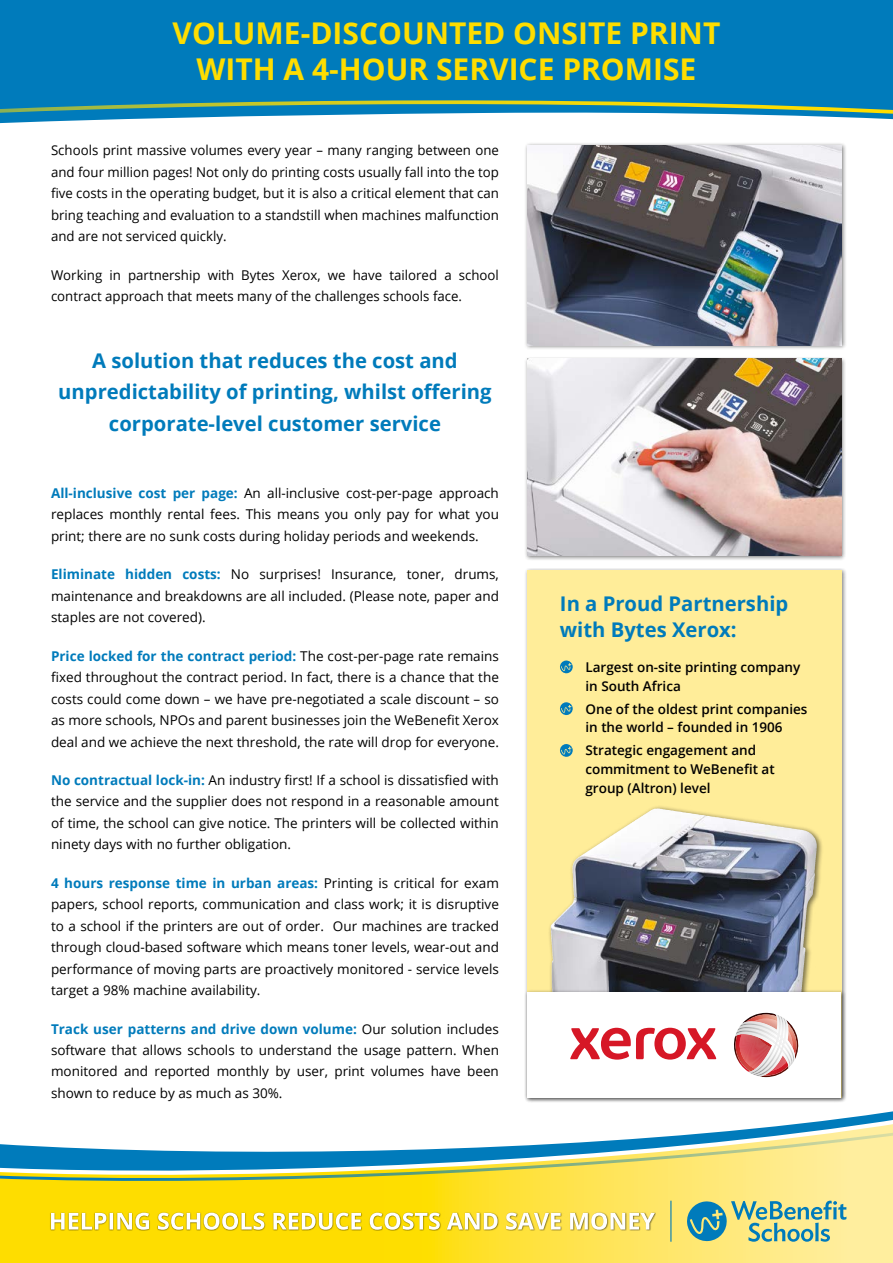
<style>
.page{position:relative;width:893px;height:1263px;background:#fff}
.page>*{position:absolute;margin:0;border:0;box-sizing:border-box;transform-origin:0 0}
.t1{font:700 30px/36px "Open Sans";color:#fedd00;text-align:center}
.t2{font:700 20.25px/31.5px "Open Sans";color:#007bbb;text-align:center}
.t3{font:13.5px/21.5px "Open Sans";color:#000;text-align:justify}
.t4{font:600 13.5px/18.8px "Open Sans";color:#000}
.s1{font-weight:700;color:#007bbb}
</style>
<div class="page">
<div style="left:524px;top:568px;width:323px;height:534px;background:#000;opacity:.5"></div>
<div style="left:527px;top:570px;width:315px;height:528px;background:#ffed99"></div>
<div style="left:524px;top:142px;width:323px;height:419px;background:#000;opacity:.5"></div>
<img style="left:527px;top:359px;width:314px;height:197px">
<img style="left:527px;top:147px;width:315px;height:198px">
<svg style="left:0;top:1209px;width:893px;height:54px;background:#fee130"></svg>
<svg style="left:0;top:1177px;width:893px;height:32px;background:#f6de34"></svg>
<svg style="left:0;top:1098px;width:893px;height:79px"></svg>
<div style="left:0;top:0;width:893px;height:82px;background:#007bbb"></div>
<svg style="left:0;top:82px;width:893px;height:65px"></svg>
<div style="left:50px;top:1211px;width:606px;height:20px;background:#000;opacity:.55"></div>
<svg style="left:51px;top:1213px;width:604px;height:17px"></svg>
<svg style="left:686px;top:1200px;width:160px;height:42px;background:#a0c19a"></svg>
<hr style="left:670px;top:1201px;width:1px;height:41px;background:#007bbb">
<svg style="left:560px;top:660px;width:13px;height:14px"></svg>
<svg style="left:560px;top:702px;width:13px;height:13px"></svg>
<svg style="left:560px;top:744px;width:13px;height:13px"></svg>
<div style="left:547px;top:805px;width:276px;height:202px;background:#000;opacity:.55"></div>
<img style="left:590px;top:809px;width:67px;height:41px">
<div style="left:524px;top:989px;width:322px;height:114px;background:#000;opacity:.5"></div>
<div style="left:527px;top:992px;width:314px;height:106px;background:#fff"></div>
<svg style="left:734px;top:1013px;width:65px;height:64px"></svg>
<svg style="left:570px;top:1028px;width:146px;height:32px"></svg>
<h1 class="t1" style="left:173px;top:14px;width:549px">VOLUME-DISCOUNTED ONSITE PRINT<br>WITH A 4-HOUR SERVICE PROMISE</h1>
<p class="t3" style="left:51px;top:139px;width:449px">Schools print massive volumes every year – many ranging between one and four million pages! Not only do printing costs usually fall into the top five costs in the operating budget, but it is also a critical element that can bring teaching and evaluation to a standstill when machines malfunction and are not serviced quickly.</p>
<p class="t3" style="left:51px;top:264px;width:449px">Working in partnership with Bytes Xerox, we have tailored a school contract approach that meets many of the challenges schools face.</p>
<h2 class="t2" style="left:58px;top:344px;width:435px">A solution that reduces the cost and unpredictability of printing, whilst offering corporate-level customer service</h2>
<p class="t3" style="left:51px;top:482px;width:449px"><span class="s1">All-inclusive cost per page:</span> An all-inclusive cost-per-page approach replaces monthly rental fees. This means you only pay for what you print; there are no sunk costs during holiday periods and weekends.</p>
<p class="t3" style="left:51px;top:563px;width:449px"><span class="s1">Eliminate hidden costs:</span> No surprises! Insurance, toner, drums, maintenance and breakdowns are all included. (Please note, paper and staples are not covered).</p>
<p class="t3" style="left:51px;top:645px;width:449px"><span class="s1">Price locked for the contract period:</span> The cost-per-page rate remains fixed throughout the contract period. In fact, there is a chance that the costs could come down – we have pre-negotiated a scale discount – so as more schools, NPOs and parent businesses join the WeBenefit Xerox deal and we achieve the next threshold, the rate will drop for everyone.</p>
<p class="t3" style="left:51px;top:769px;width:449px"><span class="s1">No contractual lock-in:</span> An industry first! If a school is dissatisfied with the service and the supplier does not respond in a reasonable amount of time, the school can give notice. The printers will be collected within ninety days with no further obligation.</p>
<p class="t3" style="left:51px;top:872px;width:449px"><span class="s1">4 hours response time in urban areas:</span> Printing is critical for exam papers, school reports, communication and class work; it is disruptive to a school if the printers are out of order. Our machines are tracked through cloud-based software which means toner levels, wear-out and performance of moving parts are proactively monitored - service levels target a 98% machine availability.</p>
<p class="t3" style="left:51px;top:1017px;width:449px"><span class="s1">Track user patterns and drive down volume:</span> Our solution includes software that allows schools to understand the usage pattern. When monitored and reported monthly by user, print volumes have been shown to reduce by as much as 30%.</p>
<h2 class="t2" style="left:560px;top:591px;width:230px;line-height:25.5px;text-align:left">In a Proud Partnership with Bytes Xerox:</h2>
<p class="t4" style="left:585px;top:657px;width:216px">Largest on-site printing company in South Africa</p>
<p class="t4" style="left:585px;top:699px;width:224px">One of the oldest print companies in the world – founded in 1906</p>
<p class="t4" style="left:585px;top:741px;width:191px">Strategic engagement and commitment to WeBenefit at group (Altron) level</p>
</div>
